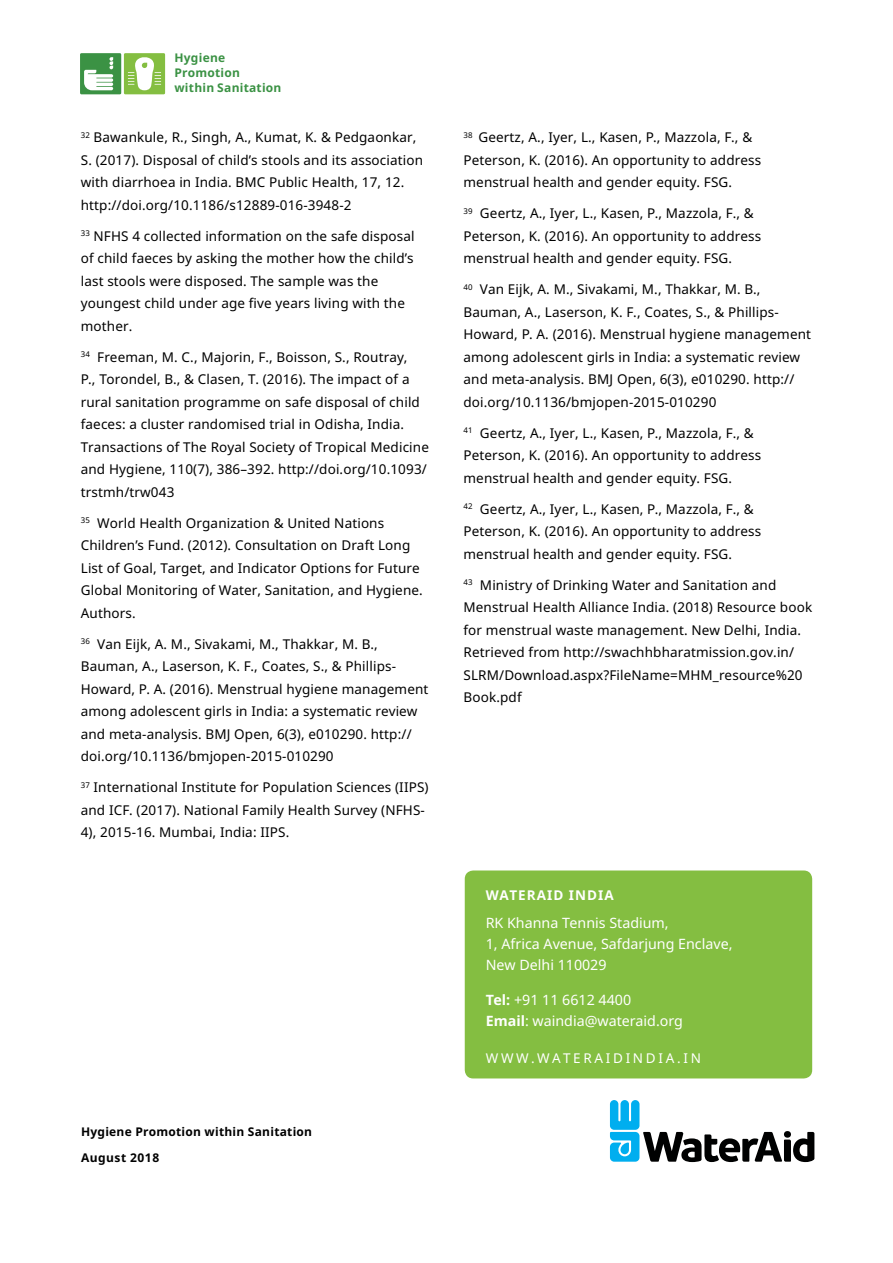
<style>
.page{position:relative;width:893px;height:1263px;background:#fff}
.page>*{position:absolute;margin:0;border:0;box-sizing:border-box;transform-origin:0 0}
.t1{font:14.25px/21px "Noto Sans";color:#fff}
.t2{font:13.5px/22.5px "Noto Sans";letter-spacing:.01em;color:#000}
.t3{font:13.5px "Noto Sans";letter-spacing:.2em;color:#fff}
.t4{font:700 13.5px "Noto Sans";letter-spacing:.075em;color:#fff}
.t5{font:700 12px/15px "Noto Sans";letter-spacing:.02em;color:#3b9244}
.t6{font:700 12px "Noto Sans";letter-spacing:.02em;color:#000}
.t7{font:700 12px "Noto Sans";letter-spacing:.04em;color:#000}
.s1{font-weight:700}
</style>
<div class="page">
<svg style="left:80px;top:53px;width:85px;height:41px"></svg>
<div style="left:465px;top:870px;width:347px;height:208px;background:#84be41;border-radius:9px"></div>
<svg style="left:610px;top:1100px;width:204px;height:62px"></svg>
<p class="t5" style="left:174px;top:50px;width:109px">Hygiene<br>Promotion within Sanitation</p>
<p class="t2" style="left:81px;top:126px;width:344px"><sup>32</sup> Bawankule, R., Singh, A., Kumat, K. &amp; Pedgaonkar, S. (2017). Disposal of child’s stools and its association with diarrhoea in India. BMC Public Health, 17, 12. http://doi.org/10.1186/s12889-016-3948-2</p>
<p class="t2" style="left:81px;top:224px;width:335px"><sup>33</sup> NFHS 4 collected information on the safe disposal of child faeces by asking the mother how the child’s last stools were disposed. The sample was the youngest child under age five years living with the mother.</p>
<p class="t2" style="left:81px;top:345px;width:350px"><sup>34</sup> Freeman, M. C., Majorin, F., Boisson, S., Routray,<br>P., Torondel, B., &amp; Clasen, T. (2016). The impact of a rural sanitation programme on safe disposal of child faeces: a cluster randomised trial in Odisha, India.<br>Transactions of The Royal Society of Tropical Medicine and Hygiene, 110(7), 386–392. http://doi.org/10.1093/ trstmh/trw043</p>
<p class="t2" style="left:81px;top:511px;width:344px"><sup>35</sup> World Health Organization &amp; United Nations Children’s Fund. (2012). Consultation on Draft Long List of Goal, Target, and Indicator Options for Future Global Monitoring of Water, Sanitation, and Hygiene.<br>Authors.</p>
<p class="t2" style="left:81px;top:632px;width:349px"><sup>36</sup> Van Eijk, A. M., Sivakami, M., Thakkar, M. B., Bauman, A., Laserson, K. F., Coates, S., &amp; Phillips-Howard, P. A. (2016). Menstrual hygiene management among adolescent girls in India: a systematic review and meta-analysis. BMJ Open, 6(3), e010290. http:// doi.org/10.1136/bmjopen-2015-010290</p>
<p class="t2" style="left:81px;top:776px;width:349px"><sup>37</sup> International Institute for Population Sciences (IIPS) and ICF. (2017). National Family Health Survey (NFHS-<br>4), 2015-16. Mumbai, India: IIPS.</p>
<p class="t6" style="left:81px;top:1123px;width:233px">Hygiene Promotion within Sanitation</p>
<p class="t7" style="left:81px;top:1149px;width:80px">August 2018</p>
<p class="t2" style="left:463px;top:126px;width:299px"><sup>38</sup> Geertz, A., Iyer, L., Kasen, P., Mazzola, F., &amp;<br>Peterson, K. (2016). An opportunity to address menstrual health and gender equity. FSG.</p>
<p class="t2" style="left:463px;top:202px;width:299px"><sup>39</sup> Geertz, A., Iyer, L., Kasen, P., Mazzola, F., &amp;<br>Peterson, K. (2016). An opportunity to address menstrual health and gender equity. FSG.</p>
<p class="t2" style="left:463px;top:278px;width:349px"><sup>40</sup> Van Eijk, A. M., Sivakami, M., Thakkar, M. B., Bauman, A., Laserson, K. F., Coates, S., &amp; Phillips-Howard, P. A. (2016). Menstrual hygiene management among adolescent girls in India: a systematic review and meta-analysis. BMJ Open, 6(3), e010290. http:// doi.org/10.1136/bmjopen-2015-010290</p>
<p class="t2" style="left:463px;top:421px;width:299px"><sup>41</sup> Geertz, A., Iyer, L., Kasen, P., Mazzola, F., &amp;<br>Peterson, K. (2016). An opportunity to address menstrual health and gender equity. FSG.</p>
<p class="t2" style="left:463px;top:497px;width:299px"><sup>42</sup> Geertz, A., Iyer, L., Kasen, P., Mazzola, F., &amp;<br>Peterson, K. (2016). An opportunity to address menstrual health and gender equity. FSG.</p>
<p class="t2" style="left:463px;top:573px;width:350px"><sup>43</sup> Ministry of Drinking Water and Sanitation and Menstrual Health Alliance India. (2018) Resource book for menstrual waste management. New Delhi, India.<br>Retrieved from http://swachhbharatmission.gov.in/ SLRM/Download.aspx?FileName=MHM_resource%20<br>Book.pdf</p>
<p class="t4" style="left:486px;top:886px;width:129px">WATERAID INDIA</p>
<p class="t1" style="left:486px;top:912px;width:248px">RK Khanna Tennis Stadium,<br>1, Africa Avenue, Safdarjung Enclave,<br>New Delhi 110029</p>
<p class="t1" style="left:486px;top:989px;width:199px"><span class="s1">Tel:</span> +91 11 6612 4400<br><span class="s1">Email</span>: waindia@wateraid.org</p>
<p class="t3" style="left:486px;top:1048px;width:217px">WWW.WATERAIDINDIA.IN</p>
</div>
